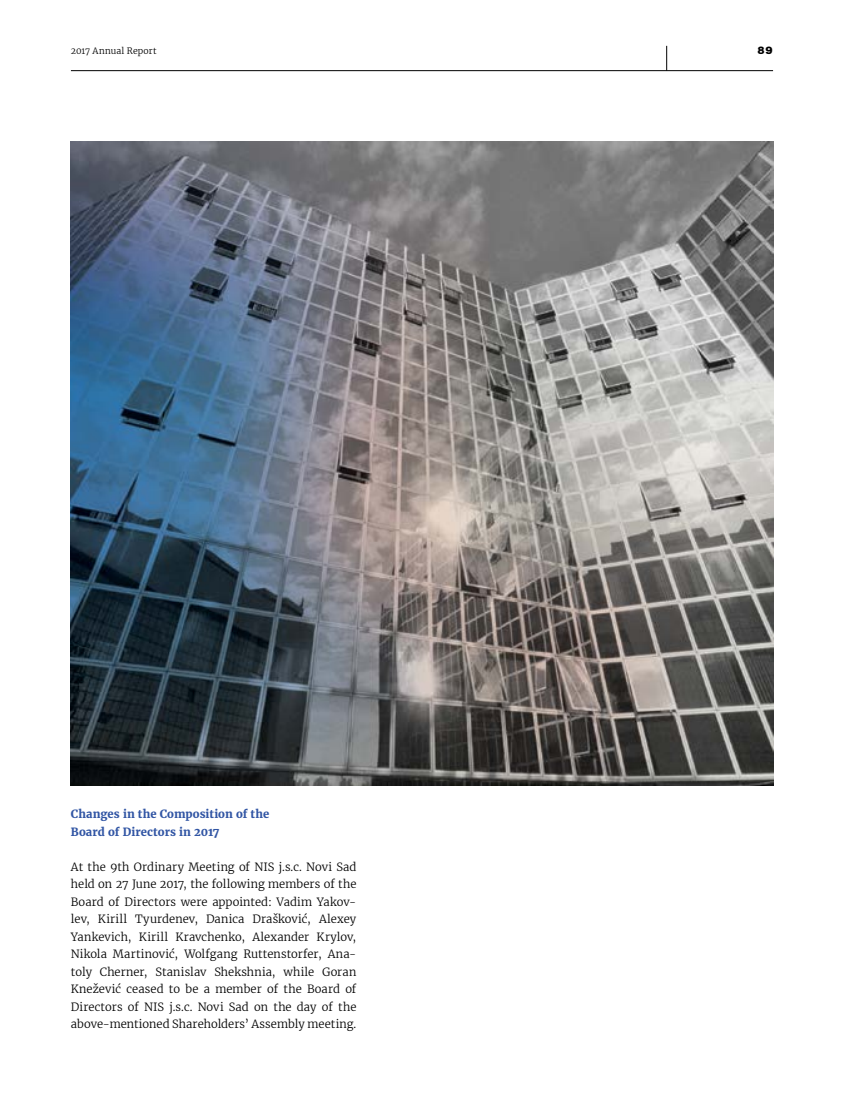
<style>
.page{position:relative;width:844px;height:1099px;background:#fff}
.page>*{position:absolute;margin:0;border:0;box-sizing:border-box;transform-origin:0 0}
.t1{font:300 11.25px/17.5px "Merriweather";color:#000;text-align:justify}
.t2{font:700 11.25px/17.5px "Merriweather";letter-spacing:.005em;color:#3155a4}
.t3{font:900 11.25px "PF Encore Sans Pro";color:#000}
.t4{font:300 8.75px "Merriweather";letter-spacing:.01em;color:#000}
</style>
<div class="page">
<img style="left:71px;top:141px;width:701px;height:644px">
<hr style="left:71px;top:70px;width:701px;height:1px;background:#000">
<svg style="left:666px;top:46px;width:1px;height:25px"></svg>
<p class="t4" style="left:71px;top:46px;width:87px">2017 Annual Report</p>
<p class="t3" style="left:757px;top:43px;width:17px">89</p>
<p class="t2" style="left:71px;top:805px;width:200px">Changes in the Composition of the<br>Board of Directors in 2017</p>
<p class="t1" style="left:71px;top:857px;width:287px">At the 9th Ordinary Meeting of NIS j.s.c. Novi Sad held on 27 June 2017, the following members of the Board of Directors were appointed: Vadim Yakov&shy;lev, Kirill Tyurdenev, Danica Drašković, Alexey Yankevich, Kirill Kravchenko, Alexander Krylov, Nikola Martinović, Wolfgang Ruttenstorfer, Ana&shy;toly Cherner, Stanislav Shekshnia, while Goran Knežević ceased to be a member of the Board of Directors of NIS j.s.c. Novi Sad on the day of the above-mentioned Shareholders’ Assembly meeting.</p>
</div>
